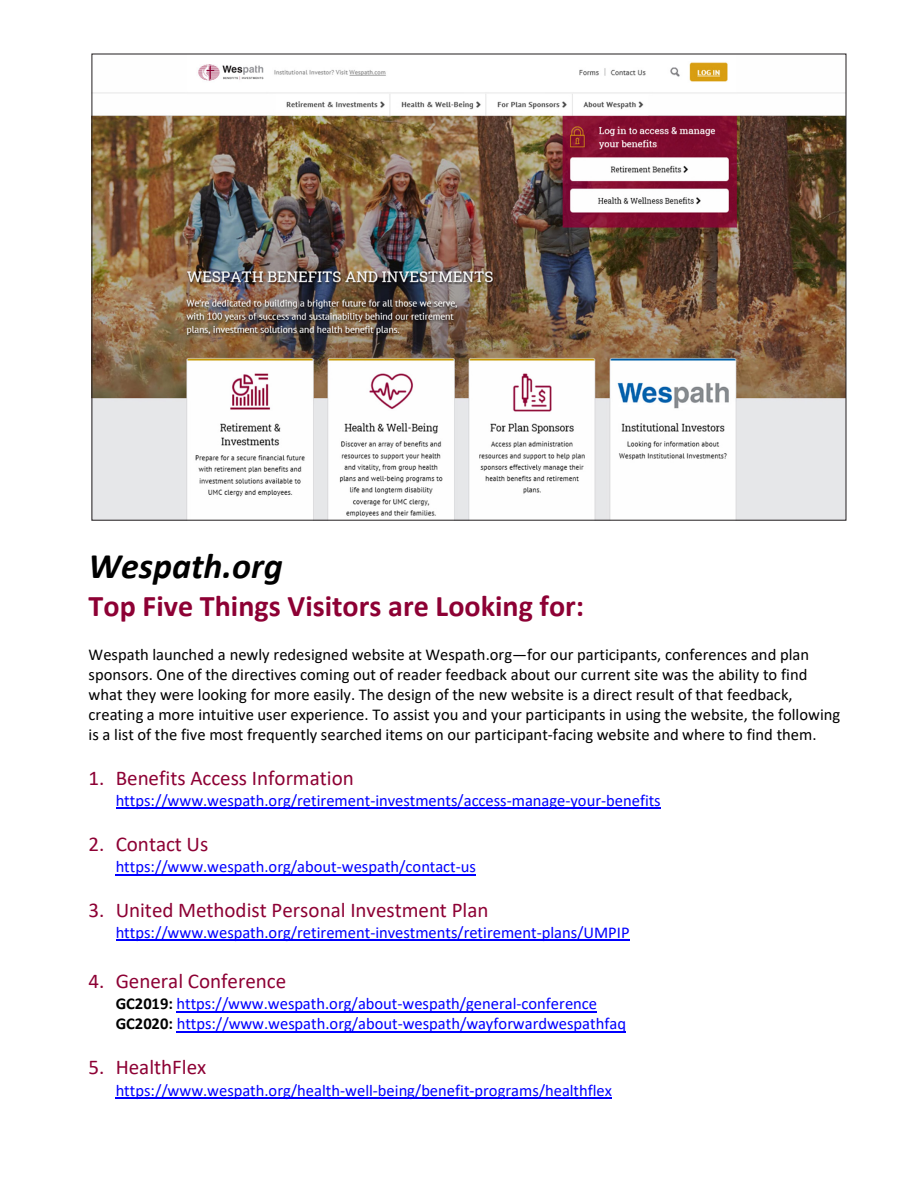
<style>
.page{position:relative;width:918px;height:1188px;background:#fff}
.page>*{position:absolute;margin:0;border:0;box-sizing:border-box;transform-origin:0 0}
.t1{font:italic 700 36px "Calibri";color:#000}
.t2{font:700 30px "Calibri";color:#8d0034}
.t3{font:21px "Calibri";color:#8d0034}
.t4{font:16.5px/20.1px "Calibri";color:#000}
.t5{font:16.5px/20.1px "Calibri";color:#00f}
.s1{font-weight:700;color:#000}
</style>
<div class="page">
<hr style="left:116px;top:808px;width:545px;height:1px;background:#00f">
<hr style="left:116px;top:874px;width:360px;height:1px;background:#00f">
<hr style="left:116px;top:940px;width:513px;height:1px;background:#00f">
<hr style="left:177px;top:1011px;width:420px;height:1px;background:#00f">
<hr style="left:177px;top:1031px;width:449px;height:1px;background:#00f">
<hr style="left:116px;top:1097px;width:496px;height:1px;background:#00f">
<img style="left:94px;top:62px;width:750px;height:456px">
<h1 class="t1" style="left:89px;top:540px;width:196px">Wespath.org</h1>
<h2 class="t2" style="left:89px;top:585px;width:497px">Top Five Things Visitors are Looking for:</h2>
<p class="t4" style="left:89px;top:644px;width:753px">Wespath launched a newly redesigned website at Wespath.org—for our participants, conferences and plan sponsors. One of the directives coming out of reader feedback about our current site was the ability to find what they were looking for more easily. The design of the new website is a direct result of that feedback, creating a more intuitive user experience. To assist you and your participants in using the website, the following is a list of the five most frequently searched items on our participant-facing website and where to find them.</p>
<p class="t3" style="left:89px;top:763px;width:267px">1. Benefits Access Information</p>
<p class="t5" style="left:116px;top:790px;width:547px">https://www.wespath.org/retirement-investments/access-manage-your-benefits</p>
<p class="t3" style="left:89px;top:829px;width:121px">2. Contact Us</p>
<p class="t5" style="left:116px;top:856px;width:362px">https://www.wespath.org/about-wespath/contact-us</p>
<p class="t3" style="left:89px;top:895px;width:401px">3. United Methodist Personal Investment Plan</p>
<p class="t5" style="left:116px;top:922px;width:515px">https://www.wespath.org/retirement-investments/retirement-plans/UMPIP</p>
<p class="t3" style="left:89px;top:967px;width:199px">4. General Conference</p>
<p class="t5" style="left:116px;top:993px;width:512px"><span class="s1">GC2019:</span> https://www.wespath.org/about-wespath/general-conference<br><span class="s1">GC2020:</span> https://www.wespath.org/about-wespath/wayforwardwespathfaq</p>
<p class="t3" style="left:89px;top:1053px;width:119px">5. HealthFlex</p>
<p class="t5" style="left:116px;top:1080px;width:498px">https://www.wespath.org/health-well-being/benefit-programs/healthflex</p>
</div>
